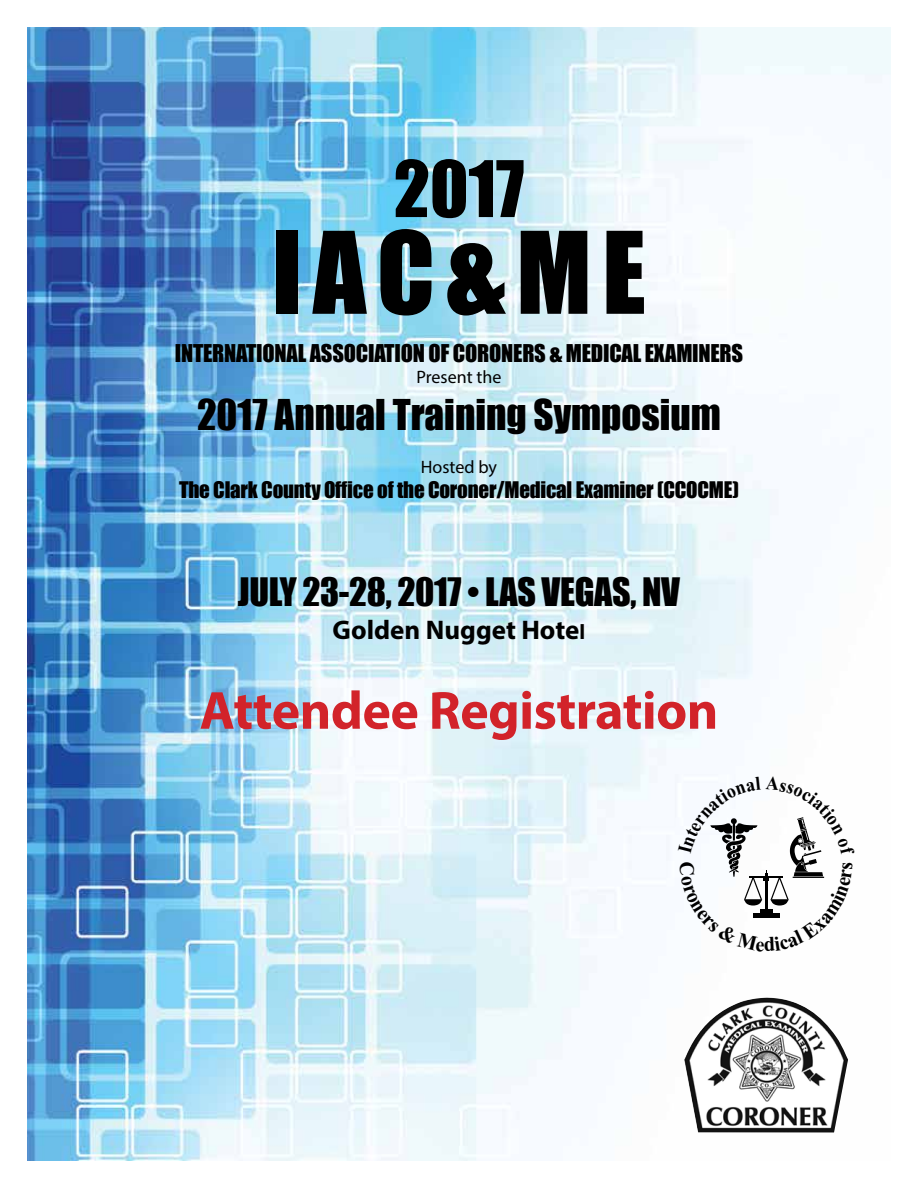
<style>
.page{position:relative;width:918px;height:1188px;background:#fff}
.page>*{position:absolute;margin:0;border:0;box-sizing:border-box;transform-origin:0 0}
.t1{font:105px "Impact";color:#000}
.t2{font:72px "Impact";color:#000}
.t3{font:700 54px "Myriad Pro";letter-spacing:-.01em;color:#d2232a}
.t4{font:39px "Impact";color:#000}
.t5{font:36px "Impact";letter-spacing:-.01em;color:#000}
.t6{font:700 27px "Myriad Pro";color:#000}
.t7{font:22.5px "Impact";letter-spacing:-.01em;color:#000}
.t8{font:21px "Impact";letter-spacing:-.01em;color:#000}
.t9{font:18px "Myriad Pro";color:#000}
.s1{font-size:21px}
</style>
<div class="page">
<img style="left:27px;top:27px;width:864px;height:1134px">
<img style="left:684px;top:998px;width:164px;height:135px">
<svg style="left:678px;top:776px;width:177px;height:175px"></svg>
<h2 class="t2" style="left:394px;top:133px;width:132px">2017</h2>
<h1 class="t1" style="left:272px;top:191px;width:375px">IAC&amp;ME</h1>
<p class="t7" style="left:175px;top:335px;width:570px">INTERNATIONAL ASSOCIATION OF CORONERS &amp; MEDICAL EXAMINERS</p>
<p class="t9" style="left:417px;top:366px;width:86px">Present the</p>
<h3 class="t4" style="left:197px;top:384px;width:525px">2017 Annual Training Symposium</h3>
<p class="t9" style="left:421px;top:456px;width:78px">Hosted by</p>
<p class="t8" style="left:179px;top:474px;width:561px">The Clark County Office of the Coroner/Medical Examiner (CCOCME)</p>
<h3 class="t5" style="left:238px;top:564px;width:444px">JULY 23-28, 2017 • LAS VEGAS, NV</h3>
<p class="t6" style="left:333px;top:612px;width:254px">Golden Nugget Hote<span class="s1">l</span></p>
<h3 class="t3" style="left:200px;top:675px;width:520px">Attendee Registration</h3>
</div>
